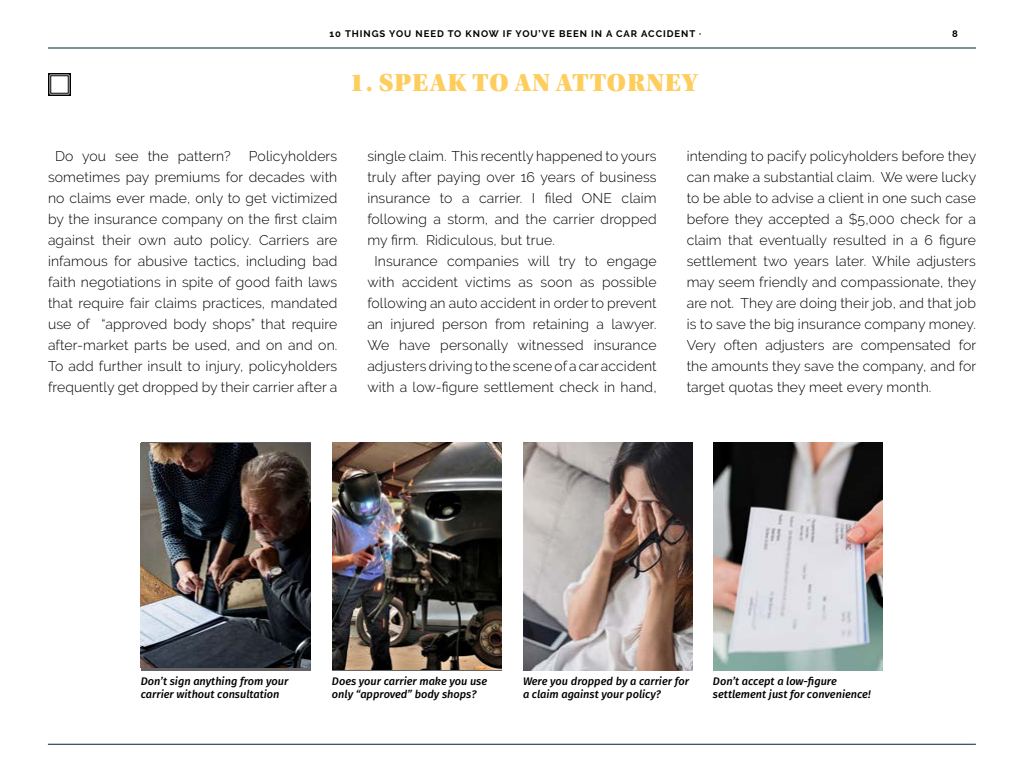
<style>
.page{position:relative;width:1024px;height:768px;background:#fff}
.page>*{position:absolute;margin:0;border:0;box-sizing:border-box;transform-origin:0 0}
.t1{font:26px "Utopia Std Black Headline";letter-spacing:.05em;color:#fdce5e}
.t2{font:300 14px/21px "Raleway";letter-spacing:.01em;color:#000;text-align:justify}
.t3{font:italic 500 11px/12.8px "Fira Sans";color:#000}
.t4{font:700 9.5px "Raleway";letter-spacing:.1em;color:#000}
</style>
<div class="page">
<img style="left:140px;top:443px;width:171px;height:225px">
<img style="left:332px;top:442px;width:170px;height:228px">
<img style="left:523px;top:442px;width:170px;height:229px">
<img style="left:713px;top:442px;width:170px;height:229px">
<hr style="left:48px;top:48px;width:928px;height:1px;background:#00222f">
<hr style="left:48px;top:744px;width:928px;height:1px;background:#00222f">
<svg style="left:48px;top:73px;width:23px;height:23px"></svg>
<p class="t4" style="left:330px;top:28px;width:373px">10 THINGS YOU NEED TO KNOW IF YOU’VE BEEN IN A CAR ACCIDENT ∙</p>
<p class="t4" style="left:952px;top:30px;width:7px">8</p>
<h1 class="t1" style="left:349px;top:72px;width:350px">1. SPEAK TO AN ATTORNEY</h1>
<p class="t2" style="left:48px;top:147px;width:291px;text-indent:201px">Policyholders sometimes pay premiums for decades with no claims ever made, only to get victimized by the insurance company on the first claim against their own auto policy. Carriers are infamous for abusive tactics, including bad faith negotiations in spite of good faith laws that require fair claims practices, mandated use of “approved body shops” that require after-market parts be used, and on and on.<br>To add further insult to injury, policyholders frequently get dropped by their carrier after a</p>
<p class="t2" style="left:367px;top:147px;width:291px">single claim. This recently happened to yours</p>
<p class="t2" style="left:55px;top:147px;width:177px">Do you see the pattern?</p>
<p class="t2" style="left:367px;top:168px;width:291px">truly after paying over 16 years of business</p>
<p class="t2" style="left:367px;top:188px;width:291px">insurance to a carrier. I filed ONE claim</p>
<p class="t2" style="left:367px;top:210px;width:291px">following a storm, and the carrier dropped</p>
<p class="t2" style="left:367px;top:230px;width:189px">my firm. Ridiculous, but true.</p>
<p class="t2" style="left:374px;top:252px;width:284px">Insurance companies will try to engage</p>
<p class="t2" style="left:367px;top:273px;width:291px">with accident victims as soon as possible</p>
<p class="t2" style="left:367px;top:294px;width:291px">following an auto accident in order to prevent</p>
<p class="t2" style="left:367px;top:315px;width:291px">an injured person from retaining a lawyer.</p>
<p class="t2" style="left:367px;top:336px;width:291px">We have personally witnessed insurance</p>
<p class="t2" style="left:367px;top:357px;width:291px">adjusters driving to the scene of a car accident</p>
<p class="t2" style="left:367px;top:377px;width:291px">with a low-figure settlement check in hand,</p>
<p class="t2" style="left:687px;top:147px;width:291px">intending to pacify policyholders before they can make a substantial claim. We were lucky to be able to advise a client in one such case before they accepted a $5,000 check for a claim that eventually resulted in a 6 figure settlement two years later. While adjusters may seem friendly and compassionate, they are not. They are doing their job, and that job is to save the big insurance company money.<br>Very often adjusters are compensated for the amounts they save the company, and for target quotas they meet every month.</p>
<p class="t3" style="left:141px;top:675px;width:149px">Don’t sign anything from your carrier without consultation</p>
<p class="t3" style="left:332px;top:675px;width:157px">Does your carrier make you use only “approved” body shops?</p>
<p class="t3" style="left:523px;top:675px;width:167px">Were you dropped by a carrier for a claim against your policy?</p>
<p class="t3" style="left:713px;top:675px;width:159px">Don’t accept a low-figure settlement just for convenience!</p>
</div>
